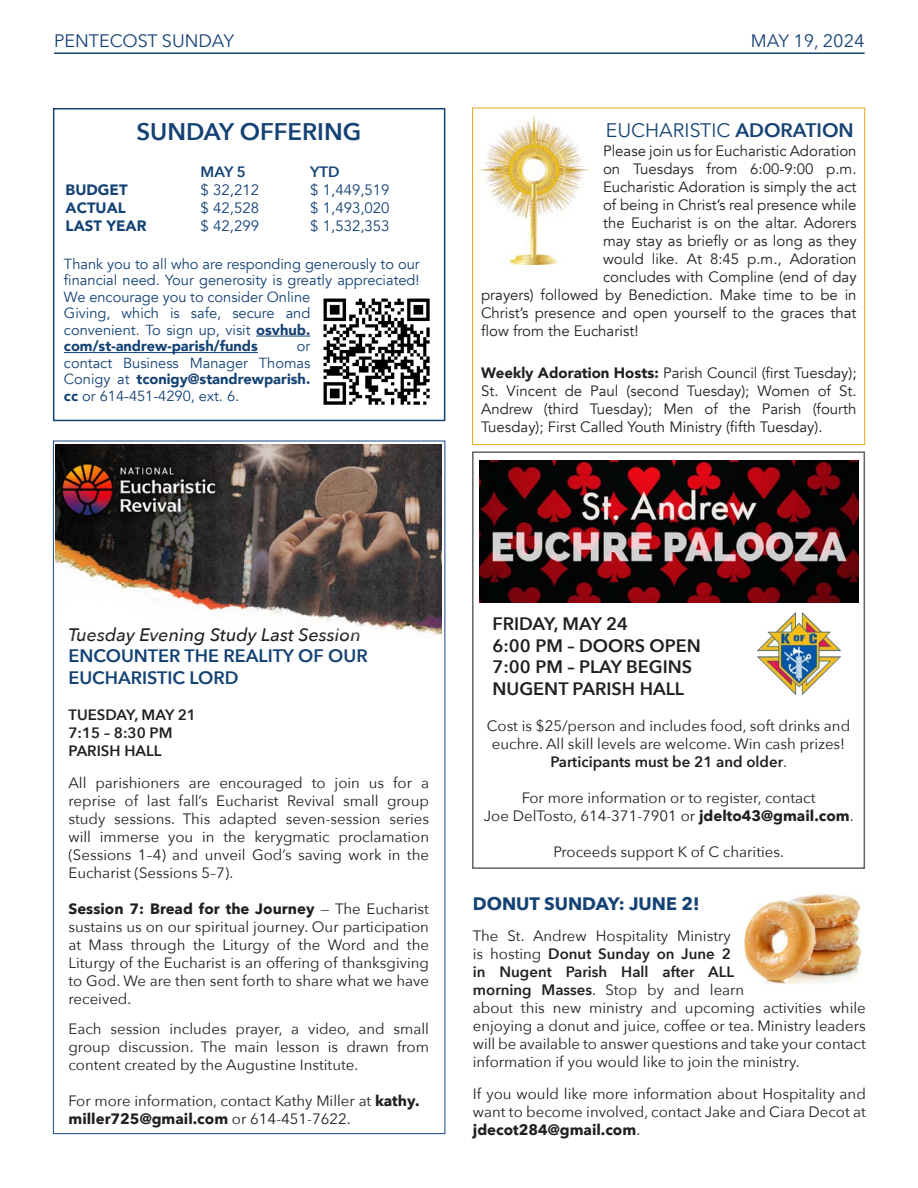
<style>
.page{position:relative;width:918px;height:1188px;background:#fff}
.page>*{position:absolute;margin:0;border:0;box-sizing:border-box;transform-origin:0 0}
.t1{font:600 24px "Avenir Next";color:#144274}
.t2{font:19.5px "Avenir Next";color:#144274}
.t3{font:600 18px "Avenir Next";color:#231f20}
.t4{font:600 18px/21.6px "Avenir Next";color:#144274}
.t5{font:italic 500 18px "Avenir Next";color:#231f20}
.t6{font:18px "Avenir Next";color:#144274}
.t7{font:700 18px "Avenir Next";color:#144274}
.t8{font:15px/18px "Avenir Next";color:#231f20;text-align:justify}
.Paragraph{font:15px/18px "Avenir";color:#231f20;text-align:justify}
.t9{font:15px "Avenir";color:#144274}
.t10{font:600 15px "Avenir Next";color:#231f20}
.t11{font:700 15px "Avenir Next";color:#231f20}
.t12{font:900 15px "Avenir";color:#144274}
.t13{font:600 15px "Avenir Next";color:#144274}
.t14{font:14.7px/16.5px "Avenir";color:#144274}
.s1{font-weight:900}
.s2{font-weight:600}
.s3{font-weight:700}
.s4{font-weight:400}
</style>
<div class="page">
<hr style="left:54px;top:52px;width:811px;height:2px;background:#144274">
<img style="left:323px;top:298px;width:107px;height:107px">
<hr style="left:256px;top:336px;width:54px;height:1px;background:#144274">
<hr style="left:64px;top:352px;width:194px;height:1px;background:#144274">
<div style="left:53px;top:108px;width:392px;height:313px;border:2px solid #144274"></div>
<img style="left:480px;top:116px;width:108px;height:149px">
<div style="left:472px;top:108px;width:393px;height:337px;border:1px solid #eaaa20"></div>
<img style="left:757px;top:612px;width:83px;height:82px">
<img style="left:479px;top:460px;width:379px;height:142px">
<div style="left:472px;top:451px;width:393px;height:418px;border:2px solid #636366"></div>
<img style="left:56px;top:445px;width:386px;height:190px">
<img style="left:743px;top:892px;width:119px;height:92px">
<p class="t6" style="left:54px;top:25px;width:182px">PENTECOST SUNDAY</p>
<p class="t6" style="left:751px;top:25px;width:115px">MAY 19, 2024</p>
<p class="t1" style="left:136px;top:111px;width:226px">SUNDAY OFFERING</p>
<p class="t13" style="left:201px;top:159px;width:47px">MAY 5</p>
<p class="t13" style="left:310px;top:159px;width:31px">YTD</p>
<p class="t12" style="left:66px;top:177px;width:63px">BUDGET</p>
<p class="t9" style="left:201px;top:181px;width:60px">$ 32,212</p>
<p class="t9" style="left:310px;top:181px;width:81px">$ 1,449,519</p>
<p class="t12" style="left:66px;top:195px;width:62px">ACTUAL</p>
<p class="t9" style="left:201px;top:199px;width:60px">$ 42,528</p>
<p class="t9" style="left:310px;top:199px;width:81px">$ 1,493,020</p>
<p class="t12" style="left:66px;top:213px;width:82px">LAST YEAR</p>
<p class="t9" style="left:201px;top:217px;width:60px">$ 42,299</p>
<p class="t9" style="left:310px;top:217px;width:81px">$ 1,532,353</p>
<p class="t14" style="left:64px;top:256px;width:357px">Thank you to all who are responding generously to our financial need. Your generosity is greatly appreciated!<br>We encourage you to consider Online<br>Giving, which is safe, secure and<br>convenient. To sign up, visit <span class="s1">osvhub. com/st-andrew-parish/funds</span></p>
<p class="t14" style="left:64px;top:338px;width:248px;text-align:justify;text-indent:233px">or contact Business Manager Thomas Conigy at <span class="s1">tconigy@standrewparish. cc</span> or 614-451-4290, ext. 6.</p>
<p class="t2" style="left:606px;top:114px;width:249px">EUCHARISTIC <span class="s2">ADORATION</span></p>
<p class="Paragraph" style="left:603px;top:142px;width:255px">Please join us for Eucharistic Adoration</p>
<p class="Paragraph" style="left:603px;top:160px;width:255px">on Tuesdays from 6:00-9:00 p.m.</p>
<p class="Paragraph" style="left:603px;top:178px;width:255px">Eucharistic Adoration is simply the act</p>
<p class="Paragraph" style="left:603px;top:196px;width:255px">of being in Christ’s real presence while</p>
<p class="Paragraph" style="left:603px;top:214px;width:255px">the Eucharist is on the altar. Adorers</p>
<p class="Paragraph" style="left:603px;top:232px;width:255px">may stay as briefly or as long as they</p>
<p class="Paragraph" style="left:603px;top:250px;width:255px">would like. At 8:45 p.m., Adoration</p>
<p class="Paragraph" style="left:603px;top:268px;width:255px">concludes with Compline (end of day</p>
<p class="Paragraph" style="left:481px;top:286px;width:377px">prayers) followed by Benediction. Make time to be in</p>
<p class="Paragraph" style="left:481px;top:304px;width:377px">Christ’s presence and open yourself to the graces that</p>
<p class="Paragraph" style="left:481px;top:322px;width:159px">flow from the Eucharist!</p>
<p class="Paragraph" style="left:481px;top:364px;width:377px"><span class="s1">Weekly Adoration Hosts:</span> Parish Council (first Tuesday); St. Vincent de Paul (second Tuesday); Women of St.<br>Andrew (third Tuesday); Men of the Parish (fourth Tuesday); First Called Youth Ministry (fifth Tuesday).</p>
<p class="t5" style="left:68px;top:619px;width:294px">Tuesday Evening Study Last Session</p>
<p class="t4" style="left:68px;top:645px;width:301px">ENCOUNTER THE REALITY OF OUR<br>EUCHARISTIC LORD</p>
<p class="t10" style="left:68px;top:702px;width:129px">TUESDAY, MAY 21</p>
<p class="t10" style="left:68px;top:720px;width:106px">7:15 – 8:30 PM</p>
<p class="t10" style="left:68px;top:738px;width:94px">PARISH HALL</p>
<p class="t8" style="left:68px;top:774px;width:362px">All parishioners are encouraged to join us for a reprise of last fall’s Eucharist Revival small group study sessions. This adapted seven-session series will immerse you in the kerygmatic proclamation (Sessions 1–4) and unveil God’s saving work in the Eucharist (Sessions 5–7).</p>
<p class="t8" style="left:68px;top:900px;width:362px"><span class="s3">Session 7: Bread for the Journey</span> — The Eucharist sustains us on our spiritual journey. Our participation at Mass through the Liturgy of the Word and the Liturgy of the Eucharist is an offering of thanksgiving to God. We are then sent forth to share what we have received.</p>
<p class="t8" style="left:68px;top:1020px;width:362px">Each session includes prayer, a video, and small group discussion. The main lesson is drawn from content created by the Augustine Institute.</p>
<p class="t8" style="left:68px;top:1092px;width:353px">For more information, contact Kathy Miller at <span class="s3">kathy.</span></p>
<p class="t11" style="left:68px;top:1106px;width:284px">miller725@gmail.com <span class="s4">or 614-451-7622.</span></p>
<p class="t3" style="left:493px;top:608px;width:137px">FRIDAY, MAY 24</p>
<p class="t3" style="left:493px;top:630px;width:210px">6:00 PM – DOORS OPEN</p>
<p class="t3" style="left:493px;top:652px;width:201px">7:00 PM – PLAY BEGINS</p>
<p class="t3" style="left:493px;top:673px;width:193px">NUGENT PARISH HALL</p>
<p class="t8" style="left:487px;top:716px;width:365px;text-align:center">Cost is $25/person and includes food, soft drinks and euchre. All skill levels are welcome. Win cash prizes!<br><span class="s2">Participants must be 21 and older</span>.</p>
<p class="t8" style="left:522px;top:788px;width:295px">For more information or to register, contact</p>
<p class="t8" style="left:484px;top:806px;width:371px">Joe DelTosto, 614-371-7901 or <span class="s3">jdelto43@gmail.com</span>.</p>
<p class="t8" style="left:554px;top:842px;width:232px">Proceeds support K of C charities.</p>
<p class="t7" style="left:473px;top:888px;width:228px">DONUT SUNDAY: JUNE 2!</p>
<p class="t8" style="left:473px;top:927px;width:395px;text-align:left">The St. Andrew Hospitality Ministry<br>is hosting <span class="s2">Donut Sunday on June 2<br>in Nugent Parish Hall after ALL<br>morning Masses</span>. Stop by and learn<br>about this new ministry and upcoming activities while enjoying a donut and juice, coffee or tea. Ministry leaders will be available to answer questions and take your contact information if you would like to join the ministry.</p>
<p class="t8" style="left:473px;top:1084px;width:395px">If you would like more information about Hospitality and want to become involved, contact Jake and Ciara Decot at <span class="s3">jdecot284@gmail.com</span>.</p>
</div>
